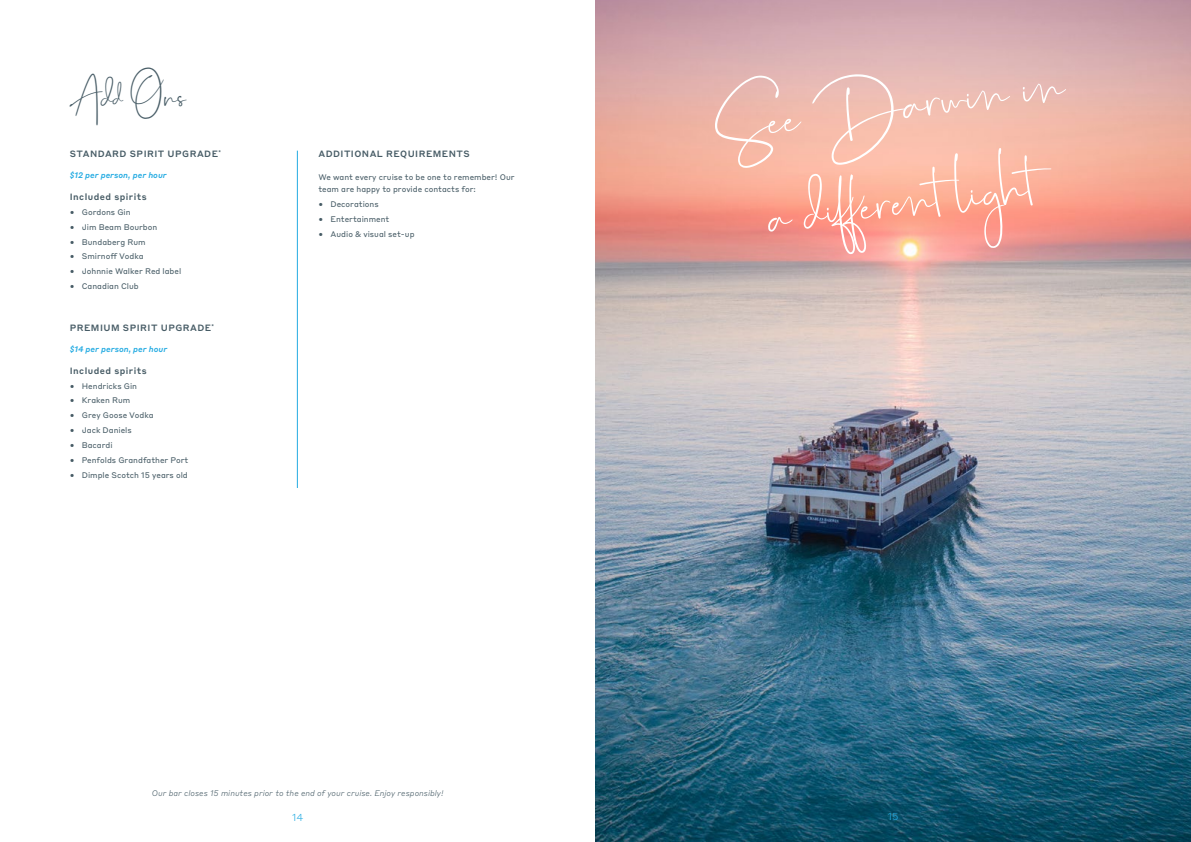
<style>
.page{position:relative;width:1191px;height:842px;background:#fff}
.page>*{position:absolute;margin:0;border:0;box-sizing:border-box;transform-origin:0 0}
.t1{font:700 64.1px/96.2px "Just Sunday";color:#fff;text-align:center}
.t2{font:700 35px "Just Sunday";color:#465b65}
.t3{font:300 10px "Styrene B";color:#24abe2}
.t4{font:500 9px "Styrene B";letter-spacing:.05em;color:#465b65}
.t5{font:8px/12px "Styrene B";color:#465b65}
.t6{font:italic 300 8px "Styrene B";color:#465b65}
.t7{font:italic 500 8px "Styrene B";color:#24abe2}
</style>
<div class="page">
<hr style="left:297px;top:151px;width:1px;height:337px;background:#24abe2">
<img style="left:595px;top:0;width:596px;height:842px">
<h2 class="t2" style="left:70px;top:73px;width:118px">Add Ons</h2>
<p class="t4" style="left:70px;top:146px;width:153px">STANDARD SPIRIT UPGRADE<sup>*</sup></p>
<p class="t7" style="left:70px;top:168px;width:98px">$12 per person, per hour</p>
<p class="t4" style="left:70px;top:189px;width:78px">Included spirits</p>
<p class="t5" style="left:70px;top:205px;width:62px">• Gordons Gin</p>
<p class="t5" style="left:70px;top:220px;width:89px">• Jim Beam Bourbon</p>
<p class="t5" style="left:70px;top:235px;width:77px">• Bundaberg Rum</p>
<p class="t5" style="left:70px;top:250px;width:75px">• Smirnoff Vodka</p>
<p class="t5" style="left:70px;top:265px;width:113px">• Johnnie Walker Red label</p>
<p class="t5" style="left:70px;top:280px;width:70px">• Canadian Club</p>
<p class="t4" style="left:70px;top:320px;width:146px">PREMIUM SPIRIT UPGRADE<sup>*</sup></p>
<p class="t7" style="left:70px;top:342px;width:99px">$14 per person, per hour</p>
<p class="t4" style="left:70px;top:363px;width:78px">Included spirits</p>
<p class="t5" style="left:70px;top:379px;width:69px">• Hendricks Gin</p>
<p class="t5" style="left:70px;top:394px;width:62px">• Kraken Rum</p>
<p class="t5" style="left:70px;top:409px;width:85px">• Grey Goose Vodka</p>
<p class="t5" style="left:70px;top:423px;width:64px">• Jack Daniels</p>
<p class="t5" style="left:70px;top:438px;width:44px">• Bacardi</p>
<p class="t5" style="left:70px;top:453px;width:120px">• Penfolds Grandfather Port</p>
<p class="t5" style="left:70px;top:468px;width:120px">• Dimple Scotch 15 years old</p>
<p class="t4" style="left:318px;top:146px;width:153px">ADDITIONAL REQUIREMENTS</p>
<p class="t5" style="left:318px;top:171px;width:198px">We want every cruise to be one to remember! Our team are happy to provide contacts for:</p>
<p class="t5" style="left:318px;top:198px;width:62px">• Decorations</p>
<p class="t5" style="left:318px;top:213px;width:72px">• Entertainment</p>
<p class="t5" style="left:318px;top:227px;width:98px">• Audio &amp; visual set-up</p>
<p class="t6" style="left:152px;top:786px;width:293px">Our bar closes 15 minutes prior to the end of your cruise. Enjoy responsibly!</p>
<p class="t3" style="left:292px;top:809px;width:13px">14</p>
<h1 class="t1" style="left:708px;top:72px;width:335px;rotate:-7deg">See Darwin in a dif feren t light</h1>
<p class="t3" style="left:888px;top:808px;width:12px">15</p>
</div>
